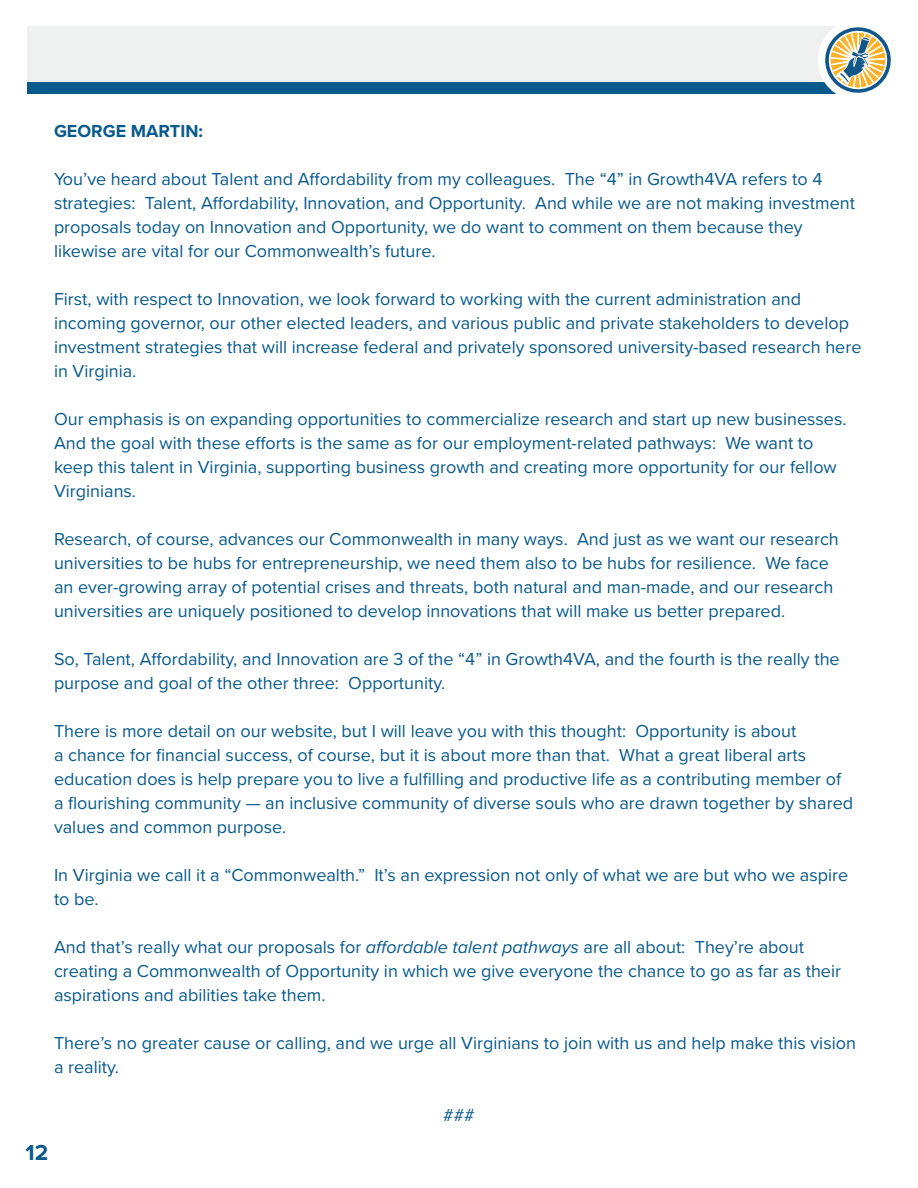
<style>
.page{position:relative;width:918px;height:1188px;background:#fff}
.page>*{position:absolute;margin:0;border:0;box-sizing:border-box;transform-origin:0 0}
.t1{font:700 22.5px "Proxima Nova";color:#095a8c}
.t2{font:18px/24px "Proxima Nova";color:#095a8c}
.t3{font:700 18px "Proxima Nova";color:#095a8c}
.s1{font-style:italic}
</style>
<div class="page">
<div style="left:27px;top:26px;width:831px;height:56px;background:#eff0f0"></div>
<div style="left:27px;top:82px;width:831px;height:11px;background:#095a8c"></div>
<svg style="left:813px;top:26px;width:78px;height:68px"></svg>
<p class="t3" style="left:54px;top:118px;width:151px">GEORGE MARTIN:</p>
<p class="t2" style="left:54px;top:166px;width:803px">You’ve heard about Talent and Affordability from my colleagues. The “4” in Growth4VA refers to 4 strategies: Talent, Affordability, Innovation, and Opportunity. And while we are not making investment proposals today on Innovation and Opportunity, we do want to comment on them because they likewise are vital for our Commonwealth’s future.</p>
<p class="t2" style="left:54px;top:286px;width:809px">First, with respect to Innovation, we look forward to working with the current administration and incoming governor, our other elected leaders, and various public and private stakeholders to develop investment strategies that will increase federal and privately sponsored university-based research here in Virginia.</p>
<p class="t2" style="left:54px;top:406px;width:794px">Our emphasis is on expanding opportunities to commercialize research and start up new businesses.<br>And the goal with these efforts is the same as for our employment-related pathways: We want to keep this talent in Virginia, supporting business growth and creating more opportunity for our fellow Virginians.</p>
<p class="t2" style="left:54px;top:526px;width:786px">Research, of course, advances our Commonwealth in many ways. And just as we want our research universities to be hubs for entrepreneurship, we need them also to be hubs for resilience. We face an ever-growing array of potential crises and threats, both natural and man-made, and our research universities are uniquely positioned to develop innovations that will make us better prepared.</p>
<p class="t2" style="left:54px;top:646px;width:787px">So, Talent, Affordability, and Innovation are 3 of the “4” in Growth4VA, and the fourth is the really the purpose and goal of the other three: Opportunity.</p>
<p class="t2" style="left:54px;top:718px;width:801px">There is more detail on our website, but I will leave you with this thought: Opportunity is about<br>a chance for financial success, of course, but it is about more than that. What a great liberal arts education does is help prepare you to live a fulfilling and productive life as a contributing member of a flourishing community — an inclusive community of diverse souls who are drawn together by shared values and common purpose.</p>
<p class="t2" style="left:54px;top:862px;width:796px">In Virginia we call it a “Commonwealth.” It’s an expression not only of what we are but who we aspire to be.</p>
<p class="t2" style="left:54px;top:934px;width:789px">And that’s really what our proposals for <span class="s1">affordable talent pathways</span> are all about: They’re about creating a Commonwealth of Opportunity in which we give everyone the chance to go as far as their aspirations and abilities take them.</p>
<p class="t2" style="left:54px;top:1030px;width:804px">There’s no greater cause or calling, and we urge all Virginians to join with us and help make this vision a reality.</p>
<p class="t2" style="left:443px;top:1102px;width:33px">###</p>
<p class="t1" style="left:26px;top:1136px;width:24px">12</p>
</div>
